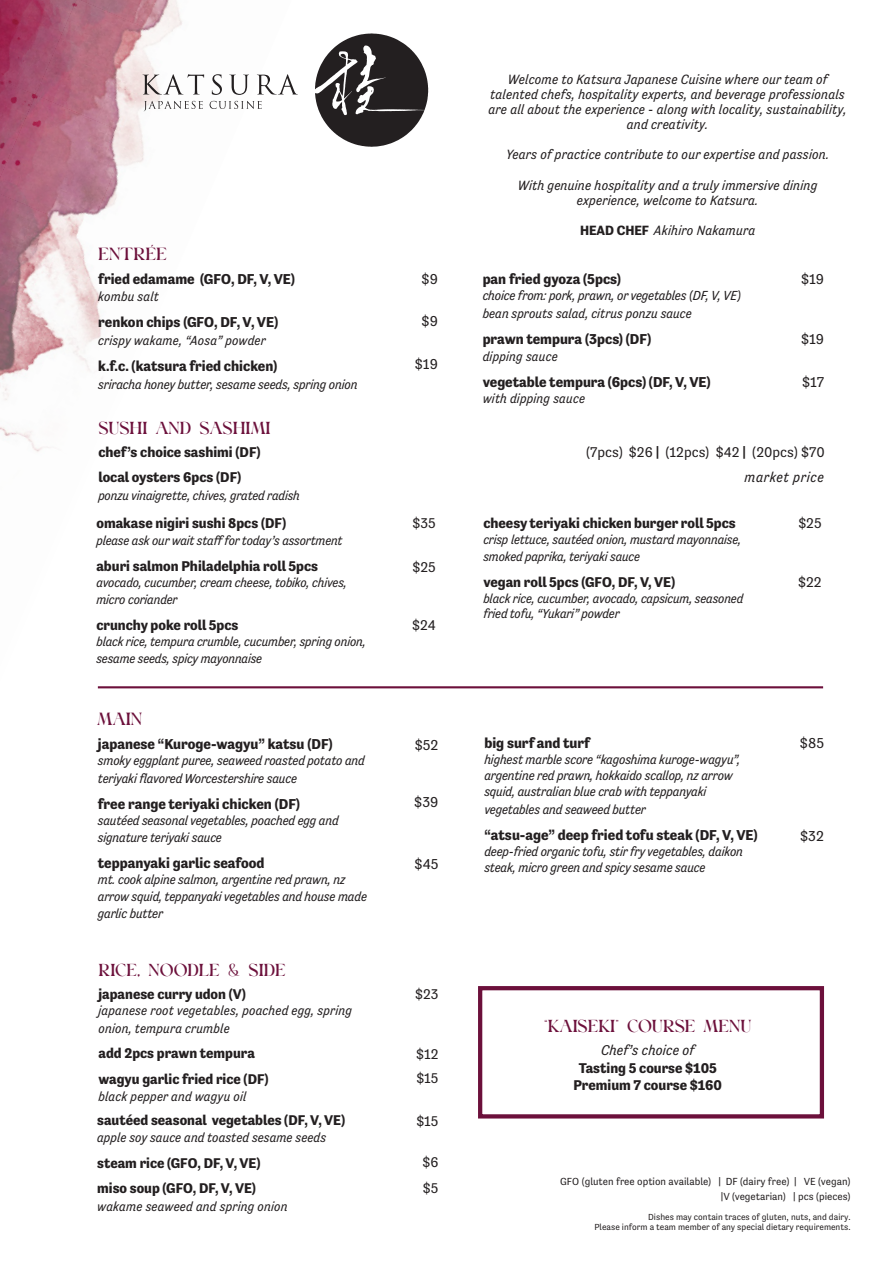
<style>
.page{position:relative;width:893px;height:1263px;background:#fff}
.page>*{position:absolute;margin:0;border:0;box-sizing:border-box;transform-origin:0 0}
.t1{font:17.7px "Clemore Serif";color:#6c103b}
.t2{font:17.4px "Clemore Serif";color:#6c103b}
.t3{font:700 14.7px "Tenso";color:#231f20}
.t4{font:14.7px "Tenso";color:#231f20}
.t5{font:700 14.55px "Tenso";color:#231f20}
.t6{font:14.55px/24.9px "Tenso";color:#231f20;text-align:right}
.t7{font:italic 14.55px "Tenso";color:#231f20}
.t8{font:700 14.4px/25.5px "Tenso";color:#231f20}
.t9{font:14.4px "Tenso";color:#231f20}
.t10{font:italic 13.8px/15.1px "Tenso";color:#231f20;text-align:center}
.t11{font:italic 13.5px/17.4px "Tenso";letter-spacing:-.01em;color:#231f20}
.t12{font:italic 13.35px/16px "Tenso";letter-spacing:-.025em;color:#231f20}
.t13{font:italic 13.2px/17.4px "Tenso";letter-spacing:-.025em;color:#231f20}
.t14{font:10.5px/15px "Tenso";color:#231f20;text-align:right}
.t15{font:9px "Tenso";color:#231f20}
.s1{font-weight:700;font-style:normal}
.s2{font-weight:500}
.s3{font-style:italic}
</style>
<div class="page">
<img style="left:130px;top:136px;width:14px;height:29px">
<img style="left:89px;top:273px;width:13px;height:55px">
<img style="left:48px;top:328px;width:54px;height:43px">
<img style="left:6px;top:430px;width:43px;height:22px">
<img style="left:172px;top:0;width:10px;height:32px">
<img style="left:77px;top:0;width:95px;height:136px">
<img style="left:36px;top:95px;width:94px;height:121px">
<img style="left:0;top:191px;width:89px;height:138px">
<img style="left:0;top:288px;width:48px;height:112px">
<img style="left:0;top:384px;width:6px;height:52px">
<img style="left:0;top:0;width:77px;height:95px">
<img style="left:0;top:54px;width:36px;height:138px">
<div style="left:478px;top:986px;width:346px;height:132px;border:4px solid #6c103b"></div>
<svg style="left:315px;top:33px;width:113px;height:114px"></svg>
<svg style="left:143px;top:74px;width:61px;height:21px"></svg>
<svg style="left:212px;top:74px;width:10px;height:21px"></svg>
<svg style="left:230px;top:75px;width:18px;height:20px"></svg>
<svg style="left:257px;top:74px;width:41px;height:21px"></svg>
<svg style="left:144px;top:101px;width:59px;height:10px"></svg>
<svg style="left:210px;top:101px;width:52px;height:8px"></svg>
<hr style="left:98px;top:686px;width:725px;height:2px;background:#6c103b">
<p class="t1" style="left:98px;top:244px;width:70px">ENTRÉE</p>
<p class="t3" style="left:98px;top:270px;width:198px">fried edamame (GFO, DF, V, VE)</p>
<p class="t11" style="left:98px;top:288px;width:62px">kombu salt</p>
<p class="t3" style="left:98px;top:314px;width:181px">renkon chips (GFO, DF, V, VE)</p>
<p class="t11" style="left:98px;top:332px;width:169px">crispy wakame, “Aosa” powder</p>
<p class="t3" style="left:98px;top:358px;width:180px">k.f.c. (katsura fried chicken)</p>
<p class="t11" style="left:98px;top:375px;width:261px">sriracha honey butter, sesame seeds, spring onion</p>
<p class="t2" style="left:98px;top:417px;width:174px">SUSHI AND SASHIMI</p>
<p class="t5" style="left:98px;top:444px;width:164px">chef’s choice sashimi (DF)</p>
<p class="t5" style="left:98px;top:469px;width:144px">local oysters 6pcs (DF)</p>
<p class="t13" style="left:98px;top:487px;width:203px">ponzu vinaigrette, chives, grated radish</p>
<p class="t5" style="left:96px;top:514px;width:191px">omakase nigiri sushi 8pcs (DF)</p>
<p class="t13" style="left:96px;top:532px;width:248px">please ask our wait staff for today’s assortment</p>
<p class="t5" style="left:96px;top:557px;width:223px">aburi salmon Philadelphia roll 5pcs</p>
<p class="t13" style="left:96px;top:573px;width:252px">avocado, cucumber, cream cheese, tobiko, chives, micro coriander</p>
<p class="t5" style="left:96px;top:616px;width:144px">crunchy poke roll 5pcs</p>
<p class="t13" style="left:96px;top:632px;width:271px">black rice, tempura crumble, cucumber, spring onion, sesame seeds, spicy mayonnaise</p>
<p class="t1" style="left:97px;top:709px;width:47px">MAIN</p>
<p class="t3" style="left:98px;top:735px;width:236px">japanese “Kuroge-wagyu” katsu (DF)</p>
<p class="t12" style="left:98px;top:751px;width:269px;line-height:17.7px">smoky eggplant puree, seaweed roasted potato and teriyaki flavored Worcestershire sauce</p>
<p class="t3" style="left:98px;top:795px;width:204px">free range teriyaki chicken (DF)</p>
<p class="t12" style="left:98px;top:811px;width:243px;line-height:17.7px">sautéed seasonal vegetables, poached egg and signature teriyaki sauce</p>
<p class="t3" style="left:98px;top:855px;width:168px">teppanyaki garlic seafood</p>
<p class="t12" style="left:98px;top:872px;width:271px">mt. cook alpine salmon, argentine red prawn, nz arrow squid, teppanyaki vegetables and house made</p>
<p class="t12" style="left:98px;top:905px;width:67px">garlic butter</p>
<p class="t2" style="left:99px;top:960px;width:189px">RICE, NOODLE &amp; SIDE</p>
<p class="t8" style="left:99px;top:981px;width:149px">japanese curry udon (V)</p>
<p class="t11" style="left:99px;top:1002px;width:255px">japanese root vegetables, poached egg, spring onion, tempura crumble</p>
<p class="t8" style="left:99px;top:1040px;width:158px">add 2pcs prawn tempura</p>
<p class="t8" style="left:99px;top:1066px;width:172px">wagyu garlic fried rice (DF)</p>
<p class="t11" style="left:99px;top:1088px;width:150px">black pepper and wagyu oil</p>
<p class="t8" style="left:97px;top:1107px;width:249px">sautéed seasonal vegetables (DF, V, VE)</p>
<p class="t11" style="left:97px;top:1129px;width:231px">apple soy sauce and toasted sesame seeds</p>
<p class="t8" style="left:97px;top:1150px;width:165px">steam rice (GFO, DF, V, VE) miso soup (GFO, DF, V, VE)</p>
<p class="t11" style="left:97px;top:1197px;width:192px">wakame seaweed and spring onion</p>
<p class="t4" style="left:422px;top:270px;width:18px">$9</p>
<p class="t4" style="left:422px;top:313px;width:18px">$9</p>
<p class="t4" style="left:415px;top:356px;width:25px">$19</p>
<p class="t6" style="left:412px;top:510px;width:25px">$35</p>
<p class="t6" style="left:412px;top:554px;width:25px">$25</p>
<p class="t6" style="left:412px;top:612px;width:25px">$24</p>
<p class="t4" style="left:415px;top:736px;width:25px">$52</p>
<p class="t4" style="left:414px;top:794px;width:26px">$39</p>
<p class="t4" style="left:415px;top:855px;width:25px">$45</p>
<p class="t10" style="left:489px;top:71px;width:360px">Welcome to Katsura Japanese Cuisine where our team of talented chefs, hospitality experts, and beverage professionals are all about the experience - along with locality, sustainability, and creativity.</p>
<p class="t10" style="left:506px;top:147px;width:325px">Years of practice contribute to our expertise and passion.</p>
<p class="t10" style="left:518px;top:177px;width:301px">With genuine hospitality and a truly immersive dining experience, welcome to Katsura.</p>
<p class="t10" style="left:580px;top:223px;width:177px"><span class="s1">HEAD CHEF</span> Akihiro Nakamura</p>
<p class="t3" style="left:483px;top:270px;width:140px">pan fried gyoza (5pcs)</p>
<p class="t11" style="left:483px;top:286px;width:260px">choice from: pork, prawn, or vegetables (DF, V, VE) bean sprouts salad, citrus ponzu sauce</p>
<p class="t3" style="left:483px;top:330px;width:170px">prawn tempura (3pcs) (DF)</p>
<p class="t11" style="left:483px;top:348px;width:77px">dipping sauce</p>
<p class="t3" style="left:483px;top:374px;width:230px">vegetable tempura (6pcs) (DF, V, VE)</p>
<p class="t11" style="left:483px;top:390px;width:104px">with dipping sauce</p>
<p class="t4" style="left:801px;top:271px;width:25px">$19</p>
<p class="t4" style="left:801px;top:331px;width:25px">$19</p>
<p class="t4" style="left:802px;top:373px;width:23px">$17</p>
<p class="t6" style="left:586px;top:439px;width:240px">(7pcs) $26 <span class="s2">|</span> (12pcs) $42 <span class="s2">|</span> (20pcs) $70 <span class="s3">market price</span></p>
<p class="t5" style="left:483px;top:514px;width:254px">cheesy teriyaki chicken burger roll 5pcs</p>
<p class="t13" style="left:483px;top:530px;width:260px">crisp lettuce, sautéed onion, mustard mayonnaise, smoked paprika, teriyaki sauce</p>
<p class="t5" style="left:483px;top:573px;width:193px">vegan roll 5pcs (GFO, DF, V, VE)</p>
<p class="t13" style="left:483px;top:590px;width:262px;line-height:15.9px">black rice, cucumber, avocado, capsicum, seasoned fried tofu, “Yukari” powder</p>
<p class="t6" style="left:798px;top:510px;width:25px">$25</p>
<p class="t6" style="left:798px;top:570px;width:25px">$22</p>
<p class="t3" style="left:484px;top:734px;width:107px">big surf and turf</p>
<p class="t12" style="left:484px;top:751px;width:258px">highest marble score “kagoshima kuroge-wagyu”, argentine red prawn, hokkaido scallop, nz arrow squid, australian blue crab with teppanyaki</p>
<p class="t12" style="left:484px;top:801px;width:163px">vegetables and seaweed butter</p>
<p class="t3" style="left:484px;top:826px;width:275px">“atsu-age” deep fried tofu steak (DF, V, VE)</p>
<p class="t12" style="left:484px;top:843px;width:260px">deep-fried organic tofu, stir fry vegetables, daikon steak, micro green and spicy sesame sauce</p>
<p class="t4" style="left:800px;top:734px;width:26px">$85</p>
<p class="t4" style="left:800px;top:828px;width:25px">$32</p>
<p class="t9" style="left:415px;top:986px;width:25px">$23</p>
<p class="t9" style="left:416px;top:1046px;width:24px">$12</p>
<p class="t9" style="left:416px;top:1070px;width:24px">$15</p>
<p class="t9" style="left:416px;top:1113px;width:24px">$15</p>
<p class="t9" style="left:422px;top:1154px;width:18px">$6</p>
<p class="t9" style="left:423px;top:1179px;width:17px">$5</p>
<p class="t2" style="left:544px;top:1016px;width:209px">“KAISEKI” COURSE MENU</p>
<p class="t7" style="left:601px;top:1042px;width:95px">Chef’s choice of</p>
<p class="t5" style="left:579px;top:1059px;width:140px">Tasting 5 course $105</p>
<p class="t5" style="left:573px;top:1077px;width:150px">Premium 7 course $160</p>
<p class="t14" style="left:560px;top:1174px;width:292px">GFO (gluten free option available) | DF (dairy free) | VE (vegan) |V (vegetarian) | pcs (pieces)</p>
<p class="t15" style="left:648px;top:1211px;width:204px">Dishes may contain traces of gluten, nuts, and dairy.</p>
<p class="t15" style="left:594px;top:1222px;width:258px">Please inform a team member of any special dietary requirements.</p>
</div>
